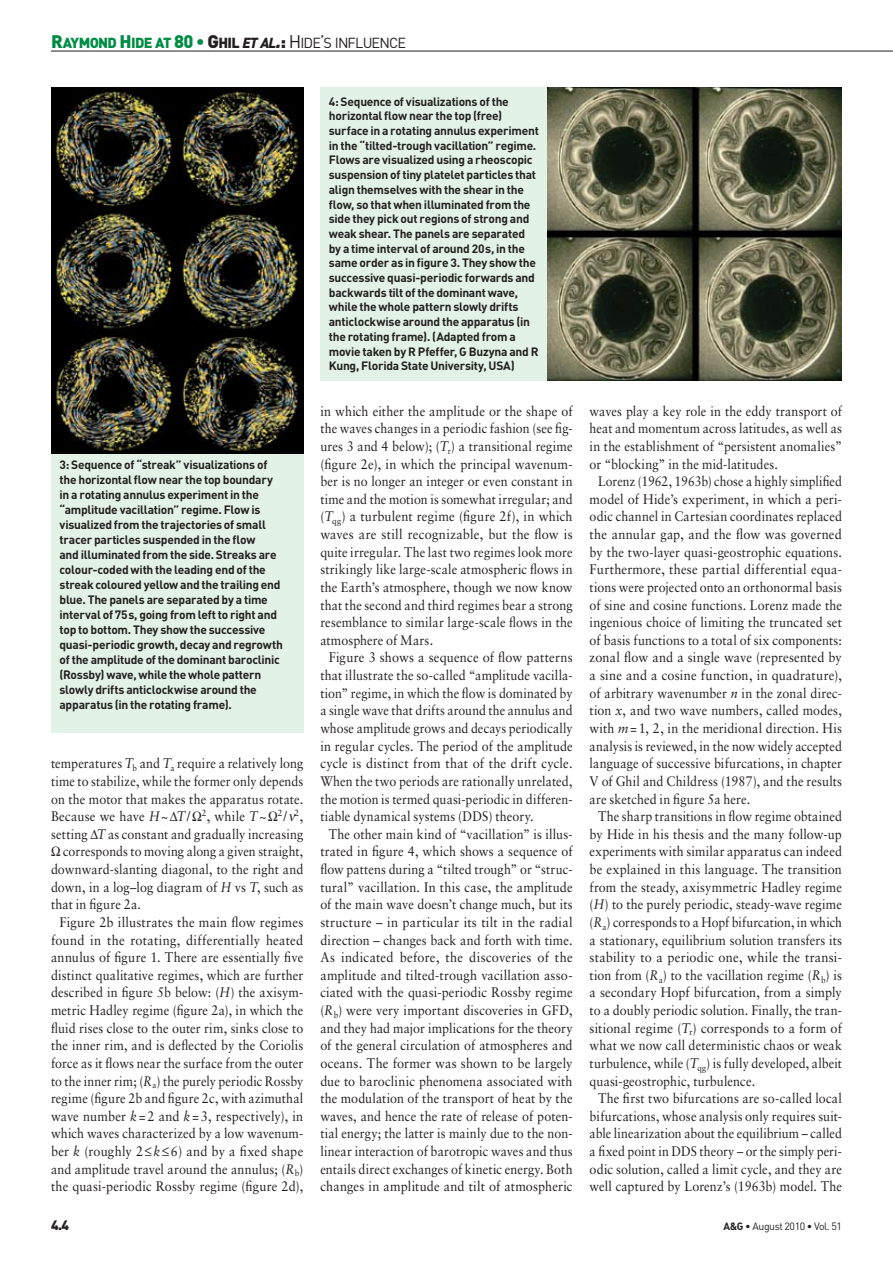
<style>
.page{position:relative;width:893px;height:1263px;background:#fff}
.page>*{position:absolute;margin:0;border:0;box-sizing:border-box;transform-origin:0 0}
.t1{font:14.4px "DIN";letter-spacing:-.06em;color:#231f20}
.t2{font:13.8px/17.7px "Sabon";letter-spacing:.01em;color:#231f20;text-align:justify;scale:.9 1}
.t3{font:13.8px/17.5px "Sabon";letter-spacing:.01em;color:#231f20;text-align:justify;scale:.88 1}
.t4{font:13.8px/17.5px "Sabon";letter-spacing:.01em;color:#231f20;text-align:justify;scale:.91 1}
.t5{font:13.8px/17.7px "Sabon";letter-spacing:.01em;color:#231f20;text-align:justify;scale:.92 1}
.t6{font:13.8px "Sabon";letter-spacing:.01em;color:#231f20;scale:.89 1}
.t7{font:900 13.5px "DIN";color:#231f20}
.t8{font:700 12px/14.7px "DIN";letter-spacing:-.02em;color:#231f20}
.t9{font:10.5px "DIN";letter-spacing:-.04em;color:#231f20}
.s1{font-weight:900;font-size:18px;color:#008c44}
.s2{font-weight:900;color:#008c44}
.s3{font-weight:900;font-size:18px}
.s4{font-weight:900}
.s5{font-weight:900;font-style:italic}
.s6{font-weight:900;font-style:italic;font-size:18px}
.s7{font-size:18px}
.s8{font-style:italic}
.s9{font-weight:700}
</style>
<div class="page">
<hr style="left:51px;top:51px;width:842px;height:1px;background:#231f20">
<div style="left:51px;top:433px;width:252px;height:300px;background:#e3f2e7"></div>
<div style="left:320px;top:87px;width:522px;height:293px;background:#e3f2e7"></div>
<img style="left:547px;top:87px;width:295px;height:293px">
<img style="left:51px;top:87px;width:252px;height:366px">
<p class="t1" style="left:51px;top:33px;width:357px"><span class="s1">R</span><span class="s2">AYMOND</span> <span class="s1">H</span><span class="s2">IDE AT</span> <span class="s1">80 •</span> <span class="s3">G</span><span class="s4">HIL</span> <span class="s5">et al</span><span class="s6">.</span><span class="s3">:</span> <span class="s7">H</span>IDE<span class="s7">’</span>S INFLUENCE</p>
<p class="t8" style="left:60px;top:457px;width:225px">3: Sequence of “streak” visualizations of the horizontal flow near the top boundary in a rotating annulus experiment in the “amplitude vacillation” regime. Flow is visualized from the trajectories of small tracer particles suspended in the flow<br>and illuminated from the side. Streaks are colour-coded with the leading end of the streak coloured yellow and the trailing end blue. The panels are separated by a time interval of 75s, going from left to right and top to bottom. They show the successive quasi-periodic growth, decay and regrowth of the amplitude of the dominant baroclinic (Rossby) wave, while the whole pattern slowly drifts anticlockwise around the apparatus (in the rotating frame).</p>
<p class="t2" style="left:51px;top:754px;width:282px">temperatures <span class="s8">T</span><sub>b</sub> and <span class="s8">T</span><sub>a</sub> require a relatively long</p>
<p class="t6" style="left:51px;top:773px;width:285px">time to stabilize, while the former only depends</p>
<p class="t2" style="left:51px;top:790px;width:282px">on the motor that makes the apparatus rotate.</p>
<p class="t5" style="left:51px;top:807px;width:276px">Because we have <span class="s8">H</span>~∆<span class="s8">T</span>/ <sup>2</sup>, while <span class="s8">T</span>~ <sup>2</sup>/ <sup>2</sup>,</p>
<p class="t2" style="left:51px;top:825px;width:282px">setting ∆<span class="s8">T</span> as constant and gradually increasing</p>
<p class="t6" style="left:63px;top:843px;width:271px">corresponds to moving along a given straight,</p>
<p class="t2" style="left:51px;top:860px;width:282px">downward-slanting diagonal, to the right and</p>
<p class="t2" style="left:51px;top:878px;width:282px">down, in a log–log diagram of <span class="s8">H</span> vs <span class="s8">T</span>, such as</p>
<p class="t2" style="left:51px;top:895px;width:101px">that in figure 2a.</p>
<p class="t5" style="left:60px;top:913px;width:266px">Figure 2b illustrates the main flow regimes</p>
<p class="t5" style="left:51px;top:931px;width:276px">found in the rotating, differentially heated</p>
<p class="t4" style="left:51px;top:948px;width:279px">annulus of figure 1. There are essentially five</p>
<p class="t2" style="left:51px;top:966px;width:282px">distinct qualitative regimes, which are further</p>
<p class="t2" style="left:51px;top:983px;width:282px">described in figure 5b below: (<span class="s8">H</span>) the axisym-</p>
<p class="t2" style="left:51px;top:1001px;width:282px">metric Hadley regime (figure 2a), in which the</p>
<p class="t2" style="left:51px;top:1019px;width:282px">fluid rises close to the outer rim, sinks close to</p>
<p class="t2" style="left:51px;top:1036px;width:282px">the inner rim, and is deflected by the Coriolis</p>
<p class="t2" style="left:51px;top:1054px;width:282px">force as it flows near the surface from the outer</p>
<p class="t6" style="left:51px;top:1072px;width:285px">to the inner rim; (<span class="s8">R</span><sub>a</sub>) the purely periodic Rossby</p>
<p class="t2" style="left:51px;top:1089px;width:282px">regime (figure 2b and figure 2c, with azimuthal</p>
<p class="t4" style="left:51px;top:1107px;width:279px">wave number <span class="s8">k</span>=2 and <span class="s8">k</span>=3, respectively), in</p>
<p class="t2" style="left:51px;top:1124px;width:282px">which waves characterized by a low wavenum-</p>
<p class="t5" style="left:51px;top:1142px;width:276px">ber <span class="s8">k</span> (roughly 2≤<span class="s8">k</span>≤6) and by a fixed shape</p>
<p class="t2" style="left:51px;top:1160px;width:282px">and amplitude travel around the annulus; (<span class="s8">R</span><sub>b</sub>)</p>
<p class="t4" style="left:51px;top:1177px;width:279px">the quasi-periodic Rossby regime (figure 2d),</p>
<p class="t8" style="left:329px;top:93px;width:212px">4: Sequence of visualizations of the horizontal flow near the top (free) surface in a rotating annulus experiment in the “tilted-trough vacillation” regime.<br>Flows are visualized using a rheoscopic suspension of tiny platelet particles that align themselves with the shear in the flow, so that when illuminated from the side they pick out regions of strong and weak shear. The panels are separated by a time interval of around 20s, in the same order as in figure 3. They show the successive quasi-periodic forwards and backwards tilt of the dominant wave, while the whole pattern slowly drifts anticlockwise around the apparatus (in the rotating frame). (Adapted from a movie taken by R Pfeffer, G Buzyna and R Kung, Florida State University, USA)</p>
<p class="t4" style="left:320px;top:402px;width:279px">in which either the amplitude or the shape of the waves changes in a periodic fashion (see fig&shy;ures 3 and 4 below); (<span class="s8">T</span><sub>r</sub>) a transitional regime (figure 2e), in which the principal wavenum&shy;ber is no longer an integer or even constant in time and the motion is somewhat irregular; and (<span class="s8">T</span><sub>qg</sub>) a turbulent regime (figure 2f), in which waves are still recognizable, but the flow is quite irregular. The last two regimes look more strikingly like large-scale atmospheric flows in the Earth’s atmosphere, though we now know that the second and third regimes bear a strong resemblance to similar large-scale flows in the atmosphere of Mars.</p>
<p class="t5" style="left:320px;top:649px;width:276px;text-indent:9px">Figure 3 shows a sequence of flow patterns that illustrate the so-called “amplitude vacilla&shy;tion” regime, in which the flow is dominated by a single wave that drifts around the annulus and whose amplitude grows and decays periodically in regular cycles. The period of the amplitude cycle is distinct from that of the drift cycle.<br>When the two periods are rationally unrelated, the motion is termed quasi-periodic in differen&shy;tiable dynamical systems (DDS) theory.</p>
<p class="t2" style="left:320px;top:825px;width:282px;text-indent:9px">The other main kind of “vacillation” is illus&shy;trated in figure 4, which shows a sequence of flow pattens during a “tilted trough” or “struc&shy;tural” vacillation. In this case, the amplitude of the main wave doesn’t change much, but its structure – in particular its tilt in the radial direction – changes back and forth with time.<br>As indicated before, the discoveries of the amplitude and tilted-trough vacillation asso&shy;ciated with the quasi-periodic Rossby regime (<span class="s8">R</span><sub>b</sub>) were very important discoveries in GFD, and they had major implications for the theory of the general circulation of atmospheres and oceans. The former was shown to be largely due to baroclinic phenomena associated with the modulation of the transport of heat by the waves, and hence the rate of release of poten&shy;tial energy; the latter is mainly due to the non&shy;linear interaction of barotropic waves and thus entails direct exchanges of kinetic energy. Both changes in amplitude and tilt of atmospheric</p>
<p class="t2" style="left:590px;top:402px;width:282px">waves play a key role in the eddy transport of heat and momentum across latitudes, as well as in the establishment of “persistent anomalies” or “blocking” in the mid-latitudes.</p>
<p class="t3" style="left:590px;top:472px;width:288px;text-indent:9px">Lorenz (1962, 1963b) chose a highly simplified model of Hide’s experiment, in which a peri&shy;odic channel in Cartesian coordinates replaced the annular gap, and the flow was governed by the two-layer quasi-geostrophic equations.<br>Further-more, these partial differential equa&shy;tions were projected onto an orthonormal basis of sine and cosine functions. Lorenz made the ingenious choice of limiting the truncated set of basis functions to a total of six components: zonal flow and a single wave (represented by a sine and a cosine function, in quadrature), of arbitrary wavenumber <span class="s8">n</span> in the zonal direc&shy;tion <span class="s8">x</span>, and two wave numbers, called modes, with <span class="s8">m</span>=1, 2, in the meridional direction. His analysis is reviewed, in the now widely accepted language of successive bifurcations, in chapter V of Ghil and Childress (1987), and the results are sketched in figure 5a here.</p>
<p class="t2" style="left:590px;top:807px;width:282px;text-indent:9px">The sharp transitions in flow regime obtained by Hide in his thesis and the many follow-up experiments with similar apparatus can indeed be explained in this language. The transition from the steady, axisymmetric Hadley regime (<span class="s8">H</span>) to the purely periodic, steady-wave regime (<span class="s8">R</span><sub>a</sub>) corresponds to a Hopf bifurcation, in which a stationary, equilibrium solution transfers its stability to a periodic one, while the transi&shy;tion from (<span class="s8">R</span><sub>a</sub>) to the vacillation regime (<span class="s8">R</span><sub>b</sub>) is a secondary Hopf bifurcation, from a simply to a doubly periodic solution. Finally, the tran&shy;sitional regime (<span class="s8">T</span><sub>r</sub>) corresponds to a form of what we now call deterministic chaos or weak turbulence, while (<span class="s8">T</span><sub>qg</sub>) is fully developed, albeit quasi-geostrophic, turbulence.</p>
<p class="t2" style="left:590px;top:1089px;width:282px;text-indent:9px">The first two bifurcations are so-called local bifurcations, whose analysis only requires suit&shy;able linearization about the equilibrium – called a fixed point in DDS theory – or the simply peri&shy;odic solution, called a limit cycle, and they are well captured by Lorenz’s (1963b) model. The</p>
<p class="t7" style="left:51px;top:1216px;width:19px">4.4</p>
<p class="t9" style="left:723px;top:1219px;width:120px"><span class="s9">A&amp;G</span> • AUGUST 2010 • VOL. 51</p>
</div>
